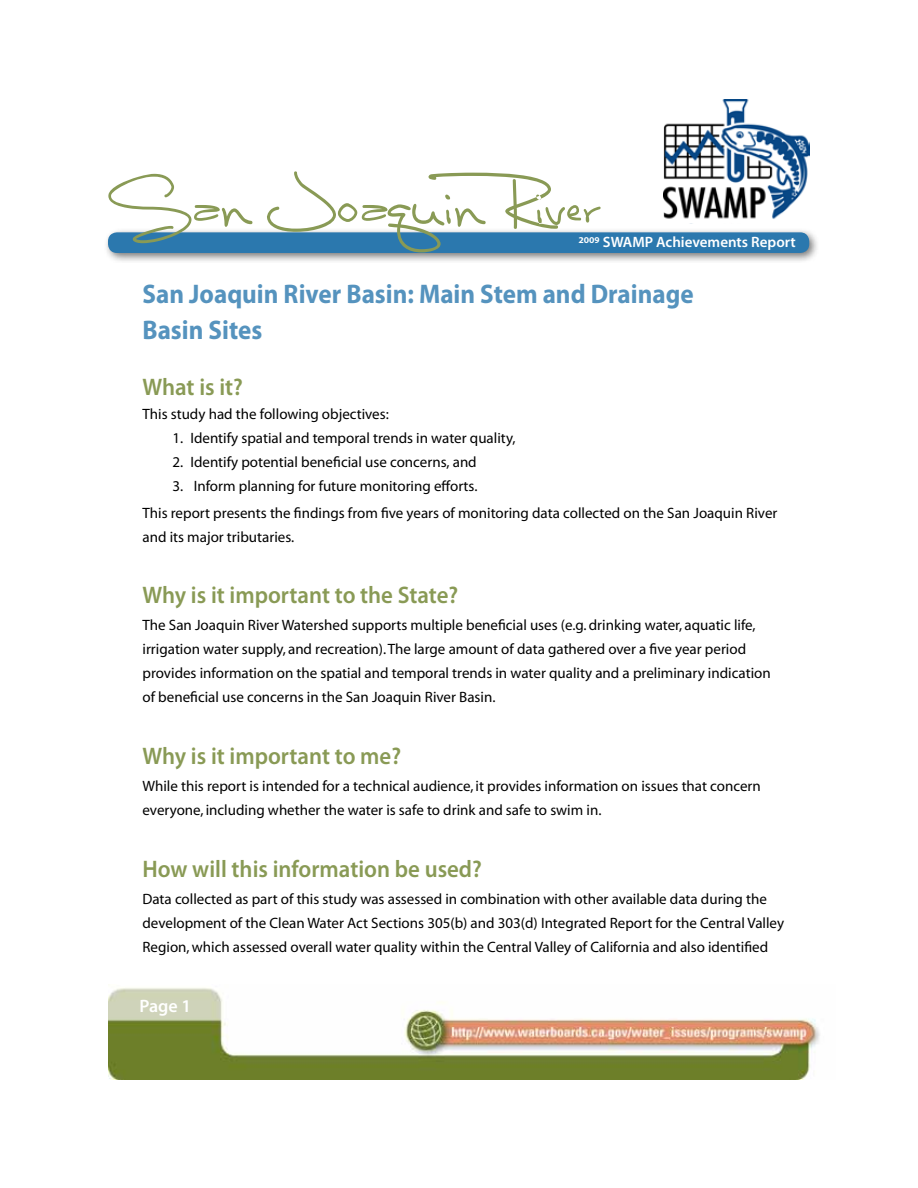
<style>
.page{position:relative;width:918px;height:1188px;background:#fff}
.page>*{position:absolute;margin:0;border:0;box-sizing:border-box;transform-origin:0 0}
.t1{font:700 27px/36px "Myriad Pro";color:#5593be;scale:.93 1}
.t2{font:600 24px "Myriad Pro";color:#899a55;scale:.95 1}
.t3{font:600 18px "Myriad Pro";color:#fff}
.t4{font:15px/24px "Myriad";color:#000}
.t5{font:15px "Myriad Pro";color:#000}
.t6{font:600 15px "Myriad Pro";color:#fff}
</style>
<div class="page">
<div style="left:103px;top:227px;width:717px;height:37px;background:#000;opacity:.55"></div>
<div style="left:108px;top:232px;width:701px;height:21px;background:#2b78ae;border-radius:9px"></div>
<img style="left:663px;top:99px;width:147px;height:120px">
<img style="left:108px;top:988px;width:712px;height:92px">
<svg style="left:108px;top:171px;width:493px;height:81px"></svg>
<p class="t6" style="left:579px;top:232px;width:218px">2009 SWAMP Achievements Report</p>
<h1 class="t1" style="left:142px;top:275px;width:594px">San Joaquin River Basin: Main Stem and Drainage<br>Basin Sites</h1>
<h2 class="t2" style="left:142px;top:371px;width:107px">What is it?</h2>
<p class="t5" style="left:142px;top:404px;width:248px">This study had the following objectives:</p>
<p class="t5" style="left:172px;top:428px;width:345px">1. Identify spatial and temporal trends in water quality,</p>
<p class="t5" style="left:172px;top:452px;width:306px">2. Identify potential beneficial use concerns, and</p>
<p class="t5" style="left:172px;top:476px;width:306px">3. Inform planning for future monitoring efforts.</p>
<p class="t4" style="left:142px;top:501px;width:636px">This report presents the findings from five years of monitoring data collected on the San Joaquin River and its major tributaries.</p>
<h2 class="t2" style="left:142px;top:580px;width:334px">Why is it important to the State?</h2>
<p class="t4" style="left:142px;top:614px;width:630px">The San Joaquin River Watershed supports multiple beneficial uses (e.g. drinking water, aquatic life, irrigation water supply, and recreation). The large amount of data gathered over a five year period provides information on the spatial and temporal trends in water quality and a preliminary indication of beneficial use concerns in the San Joaquin River Basin.</p>
<h2 class="t2" style="left:142px;top:741px;width:274px">Why is it important to me?</h2>
<p class="t4" style="left:142px;top:775px;width:620px">While this report is intended for a technical audience, it provides information on issues that concern everyone, including whether the water is safe to drink and safe to swim in.</p>
<h2 class="t2" style="left:142px;top:854px;width:359px">How will this information be used?</h2>
<p class="t4" style="left:142px;top:888px;width:643px">Data collected as part of this study was assessed in combination with other available data during the development of the Clean Water Act Sections 305(b) and 303(d) Integrated Report for the Central Valley<br>Region, which assessed overall water quality within the Central Valley of California and also identified</p>
<p class="t3" style="left:139px;top:994px;width:53px">Page 1</p>
</div>
